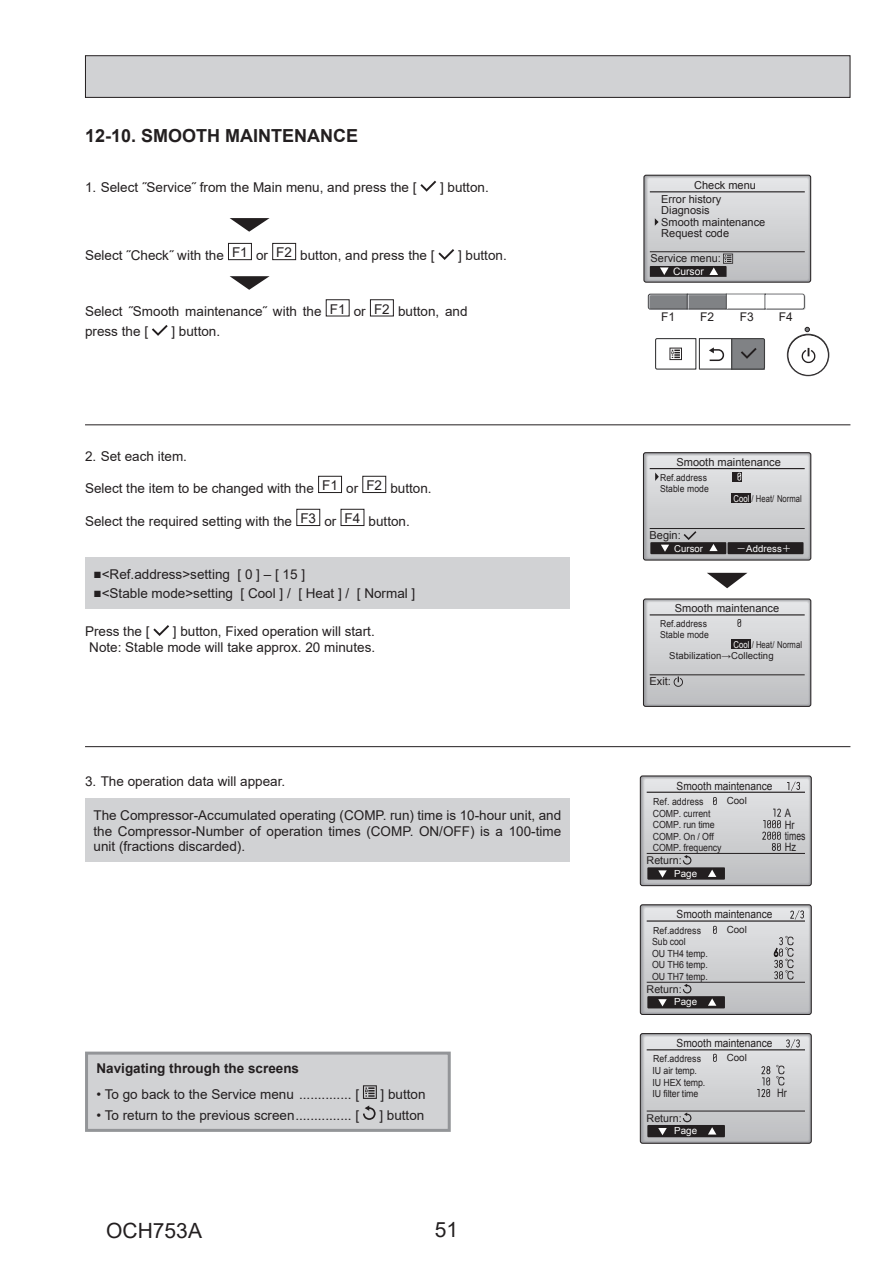
<style>
.page{position:relative;width:893px;height:1263px;background:#fff}
.page>*{position:absolute;margin:0;border:0;box-sizing:border-box;transform-origin:0 0}
.t1{font:21px "Arial";color:#231f20}
.t2{font:700 18px "Arial";color:#231f20}
.t3{font:13.5px/15.8px "Arial";color:#231f20}
.t4{font:700 13.5px "Arial";color:#231f20}
.t5{font:12px "Arial";color:#231f20}
.t6{font:11.55px/10.6px "Arial";color:#231f20;scale:.8 1}
.t7{font:11.25px "Arial";color:#231f20;scale:.9 1}
.t8{font:11.1px "Arial";color:#231f20}
.t9{font:10.95px/11.4px "Arial";color:#231f20}
.t10{font:10.8px "Arial";color:#231f20}
.t11{font:10.35px "Arial";color:#fff}
.t12{font:9.75px/11.4px "Arial";letter-spacing:-.01em;color:#231f20;scale:.9 1}
.t13{font:9.75px "Arial";color:#fff}
.t14{font:9.75px "Arial";letter-spacing:-.01em;color:#231f20}
.t15{font:9.6px/11.1px "Arial";letter-spacing:.005em;color:#231f20;scale:.9 1}
.t16{font:9.6px "Arial";letter-spacing:.005em;color:#231f20;scale:.8 1}
.t17{font:9.6px "Arial";letter-spacing:.005em;color:#231f20}
.t18{font:9.6px "Arial";letter-spacing:.01em;color:#fff}
.s1{color:#fff}
.s2{font-family:"Shin Go Pro Regular 90 ms RKSJ H"}
</style>
<div class="page">
<div style="left:85px;top:56px;width:765px;height:41px;background:#d1d2d4"></div>
<div style="left:85px;top:55px;width:765px;height:43px;border:1px solid #231f20"></div>
<hr style="left:85px;top:425px;width:765px;height:1px;background:#231f20">
<hr style="left:85px;top:746px;width:765px;height:1px;background:#231f20">
<svg style="left:707px;top:573px;width:40px;height:15px"></svg>
<svg style="left:644px;top:453px;width:167px;height:107px;background:#b7b7b9"></svg>
<svg style="left:644px;top:599px;width:167px;height:107px;background:#c7c8ca"></svg>
<div style="left:326px;top:299px;width:24px;height:17px;border:1px solid #231f20"></div>
<div style="left:370px;top:299px;width:24px;height:17px;border:1px solid #231f20"></div>
<svg style="left:152px;top:325px;width:16px;height:11px"></svg>
<div style="left:228px;top:243px;width:24px;height:17px;border:1px solid #231f20"></div>
<div style="left:272px;top:243px;width:24px;height:17px;border:1px solid #231f20"></div>
<svg style="left:438px;top:249px;width:16px;height:11px"></svg>
<svg style="left:420px;top:181px;width:16px;height:11px"></svg>
<svg style="left:230px;top:218px;width:40px;height:14px"></svg>
<svg style="left:230px;top:276px;width:40px;height:14px"></svg>
<div style="left:318px;top:476px;width:24px;height:17px;border:1px solid #231f20"></div>
<div style="left:362px;top:476px;width:24px;height:17px;border:1px solid #231f20"></div>
<div style="left:296px;top:509px;width:24px;height:17px;border:1px solid #231f20"></div>
<div style="left:341px;top:509px;width:23px;height:17px;border:1px solid #231f20"></div>
<div style="left:85px;top:557px;width:485px;height:51px;background:#d1d2d4"></div>
<svg style="left:153px;top:625px;width:16px;height:11px"></svg>
<svg style="left:787px;top:334px;width:42px;height:42px"></svg>
<div style="left:788px;top:335px;width:41px;height:41px;background:#fff;border:1px solid #231f20;border-radius:50%"></div>
<svg style="left:805px;top:327px;width:5px;height:5px"></svg>
<svg style="left:802px;top:348px;width:13px;height:15px"></svg>
<svg style="left:655px;top:338px;width:110px;height:32px"></svg>
<div style="left:727px;top:294px;width:39px;height:16px;border:1px solid #d3d4d6"></div>
<div style="left:687px;top:294px;width:39px;height:15px;background:#808285"></div>
<svg style="left:647px;top:293px;width:42px;height:17px"></svg>
<svg style="left:727px;top:295px;width:1px;height:15px"></svg>
<svg style="left:764px;top:293px;width:41px;height:17px"></svg>
<svg style="left:644px;top:175px;width:166px;height:107px;background:#c2c2c4"></svg>
<div style="left:640px;top:904px;width:171px;height:111px;border:1px solid #231f20;border-radius:2px"></div>
<svg style="left:641px;top:776px;width:170px;height:109px;background:#c1c1c3"></svg>
<svg style="left:641px;top:905px;width:170px;height:109px;background:#c1c1c3"></svg>
<svg style="left:641px;top:1034px;width:170px;height:109px;background:#c1c2c4"></svg>
<div style="left:85px;top:798px;width:485px;height:64px;background:#d1d2d4"></div>
<div style="left:87px;top:1053px;width:362px;height:77px;background:#d1d2d4"></div>
<svg style="left:363px;top:1085px;width:14px;height:14px"></svg>
<svg style="left:363px;top:1105px;width:13px;height:15px"></svg>
<div style="left:85px;top:1051px;width:366px;height:81px;border:3px solid #939598"></div>
<h2 class="t2" style="left:85px;top:123px;width:275px">12-10. SMOOTH MAINTENANCE</h2>
<p class="t3" style="left:85px;top:179px;width:333px">1. Select ˝Service˝ from the Main menu, and press the [</p>
<p class="t3" style="left:440px;top:179px;width:50px">] button.</p>
<p class="t3" style="left:85px;top:247px;width:351px">Select ˝Check˝ with the F1 or F2 button, and press the [</p>
<p class="t3" style="left:458px;top:247px;width:50px">] button.</p>
<p class="t3" style="left:85px;top:302px;width:384px;line-height:19.5px">Select ˝Smooth maintenance˝ with the F1 or F2 button, and press the [</p>
<p class="t3" style="left:171px;top:323px;width:50px">] button.</p>
<p class="t3" style="left:85px;top:448px;width:103px">2. Set each item.</p>
<p class="t3" style="left:85px;top:480px;width:348px">Select the item to be changed with the F1 or F2 button.</p>
<p class="t3" style="left:85px;top:513px;width:326px">Select the required setting with the F3 or F4 button.</p>
<p class="t3" style="left:94px;top:566px;width:213px">■&lt;Ref.address&gt;setting [ 0 ] – [ 15 ]</p>
<p class="t3" style="left:94px;top:585px;width:323px">■&lt;Stable mode&gt;setting [ Cool ] / [ Heat ] / [ Normal ]</p>
<p class="t3" style="left:85px;top:623px;width:66px">Press the [</p>
<p class="t3" style="left:89px;top:623px;width:287px;text-align:right">] button, Fixed operation will start.<br>Note: Stable mode will take approx. 20 minutes.</p>
<p class="t3" style="left:85px;top:773px;width:202px">3. The operation data will appear.</p>
<p class="t3" style="left:94px;top:807px;width:469px;text-align:justify">The Compressor-Accumulated operating (COMP. run) time is 10-hour unit, and the Compressor-Number of operation times (COMP. ON/OFF) is a 100-time unit (fractions discarded).</p>
<p class="t4" style="left:97px;top:1059px;width:204px">Navigating through the screens</p>
<p class="t3" style="left:97px;top:1086px;width:264px">• To go back to the Service menu .............. [</p>
<p class="t3" style="left:381px;top:1086px;width:47px">] button</p>
<p class="t3" style="left:97px;top:1107px;width:264px">• To return to the previous screen............... [</p>
<p class="t3" style="left:379px;top:1107px;width:47px">] button</p>
<h1 class="t1" style="left:106px;top:1216px;width:97px">OCH753A</h1>
<h1 class="t1" style="left:435px;top:1215px;width:25px">51</h1>
<p class="t9" style="left:694px;top:180px;width:63px">Check menu</p>
<p class="t9" style="left:661px;top:194px;width:106px">Error history<br>Diagnosis<br>Smooth maintenance<br>Request code</p>
<p class="t9" style="left:651px;top:253px;width:72px">Service menu:</p>
<p class="t11" style="left:673px;top:265px;width:32px">Cursor</p>
<p class="t5" style="left:661px;top:309px;width:16px">F1</p>
<p class="t5" style="left:700px;top:309px;width:16px">F2</p>
<p class="t5" style="left:740px;top:309px;width:16px">F3</p>
<p class="t5" style="left:779px;top:309px;width:16px">F4</p>
<p class="t8" style="left:676px;top:455px;width:106px">Smooth maintenance</p>
<p class="t15" style="left:660px;top:472px;width:56px">Ref.address<br>Stable mode</p>
<p class="t9" style="left:650px;top:530px;width:33px">Begin:</p>
<p class="t16" style="left:733px;top:492px;width:87px"><span class="s1">Cool</span> / Heat/ Normal</p>
<p class="t18" style="left:674px;top:542px;width:30px">Cursor</p>
<p class="t18" style="left:736px;top:542px;width:56px"><span class="s2">－</span>Address<span class="s2">＋</span></p>
<p class="t8" style="left:675px;top:601px;width:106px">Smooth maintenance</p>
<p class="t15" style="left:660px;top:618px;width:56px">Ref.address<br>Stable mode</p>
<p class="t17" style="left:669px;top:650px;width:106px">Stabilization→Collecting</p>
<p class="t16" style="left:734px;top:638px;width:87px"><span class="s1">Cool</span> / Heat/ Normal</p>
<p class="t9" style="left:650px;top:676px;width:23px">Exit:</p>
<p class="t7" style="left:677px;top:778px;width:108px">Smooth maintenance</p>
<p class="t12" style="left:653px;top:796px;width:57px">Ref. address</p>
<p class="t14" style="left:727px;top:794px;width:22px">Cool</p>
<p class="t12" style="left:653px;top:808px;width:78px">COMP. current<br>COMP. run time<br>COMP. On / Off<br>COMP. frequency</p>
<p class="t6" style="left:785px;top:807px;width:9px">A</p>
<p class="t6" style="left:785px;top:819px;width:27px">Hr times</p>
<p class="t6" style="left:785px;top:842px;width:16px">Hz</p>
<p class="t10" style="left:647px;top:853px;width:37px">Return:</p>
<p class="t13" style="left:674px;top:867px;width:24px">Page</p>
<p class="t7" style="left:677px;top:907px;width:108px">Smooth maintenance</p>
<p class="t12" style="left:653px;top:925px;width:55px">Ref.address</p>
<p class="t14" style="left:727px;top:923px;width:22px">Cool</p>
<p class="t12" style="left:652px;top:936px;width:63px">Sub cool<br>OU TH4 temp.<br>OU TH6 temp.<br>OU TH7 temp.</p>
<p class="t10" style="left:647px;top:982px;width:37px">Return:</p>
<p class="t13" style="left:674px;top:996px;width:24px">Page</p>
<p class="t7" style="left:677px;top:1036px;width:108px">Smooth maintenance</p>
<p class="t12" style="left:653px;top:1053px;width:55px">Ref.address</p>
<p class="t14" style="left:727px;top:1051px;width:22px">Cool</p>
<p class="t12" style="left:652px;top:1065px;width:60px">IU air temp.<br>IU HEX temp.<br>IU filter time</p>
<p class="t10" style="left:647px;top:1111px;width:37px">Return:</p>
<p class="t13" style="left:674px;top:1124px;width:24px">Page</p>
<p class="t6" style="left:777px;top:1088px;width:14px">Hr</p>
</div>
